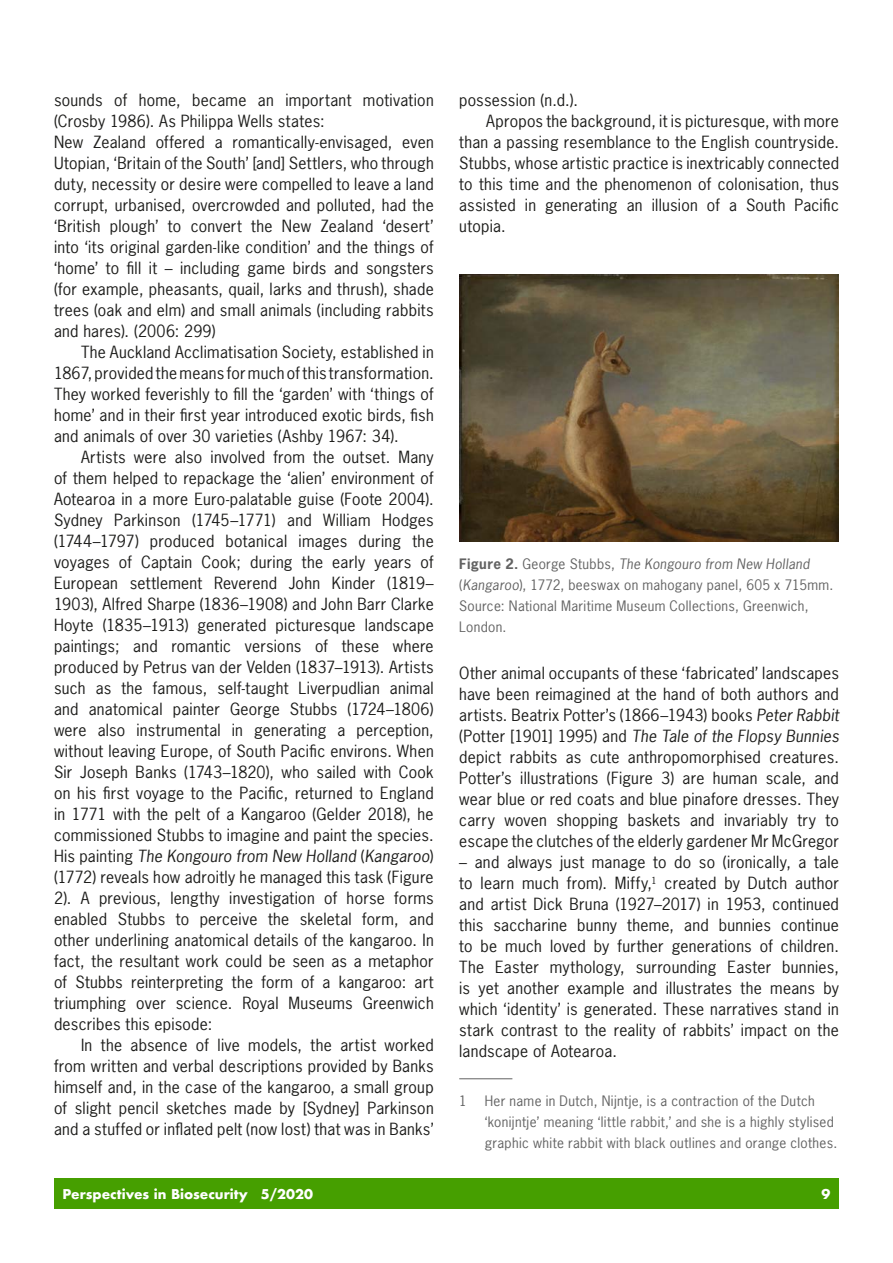
<style>
.page{position:relative;width:893px;height:1263px;background:#fff}
.page>*{position:absolute;margin:0;border:0;box-sizing:border-box;transform-origin:0 0}
.biosecurity_body_tex{font:15.75px/21px "News Gothic";letter-spacing:.015em;color:#1d1d1b;text-align:justify}
.body_first_paragraph{font:15.75px/21px "News Gothic";letter-spacing:.02em;color:#1d1d1b;text-align:justify}
.biosecurity_figure_t{font:13.5px/21px "News Gothic";letter-spacing:.025em;color:#626262}
.t1{font:700 13.2px "Futura";color:#fff}
.s1{font-style:italic}
.s2{font-weight:700}
</style>
<div class="page">
<div style="left:54px;top:1178px;width:716px;height:31px;background:#469f00"></div>
<div style="left:762px;top:1178px;width:77px;height:31px;background:#469f00"></div>
<hr style="left:459px;top:1078px;width:53px;height:1px;background:#626262">
<img style="left:459px;top:274px;width:380px;height:268px">
<p class="body_first_paragraph" style="left:54px;top:89px;width:381px">sounds of home, became an important motivation (Crosby 1986). As Philippa Wells states:</p>
<p class="body_first_paragraph" style="left:54px;top:131px;width:381px">New Zealand offered a romantically-envisaged, even Utopian, ‘Britain of the South’ [and] Settlers, who through duty, necessity or desire were compelled to leave a land corrupt, urbanised, overcrowded and polluted, had the ‘British plough’ to convert the New Zealand ‘desert’ into ‘its original garden-like condition’ and the things of ‘home’ to fill it – including game birds and songsters (for example, pheasants, quail, larks and thrush), shade trees (oak and elm) and small animals (including rabbits and hares). (2006: 299)</p>
<p class="biosecurity_body_tex" style="left:54px;top:341px;width:381px;text-indent:27px">The Auckland Acclimatisation Society, established in 1867, provided the means for much of this transformation.<br>They worked feverishly to fill the ‘garden’ with ‘things of home’ and in their first year introduced exotic birds, fish and animals of over 30 varieties (Ashby 1967: 34).</p>
<p class="biosecurity_body_tex" style="left:54px;top:446px;width:381px;text-indent:27px">Artists were also involved from the outset. Many of them helped to repackage the ‘alien’ environment of Aotearoa in a more Euro-palatable guise (Foote 2004).<br>Sydney Parkinson (1745–1771) and William Hodges (1744–1797) produced botanical images during the voyages of Captain Cook; during the early years of European settlement Reverend John Kinder (1819– 1903), Alfred Sharpe (1836–1908) and John Barr Clarke Hoyte (1835–1913) generated picturesque landscape paintings; and romantic versions of these where produced by Petrus van der Velden (1837–1913). Artists such as the famous, self-taught Liverpudlian animal and anatomical painter George Stubbs (1724–1806) were also instrumental in generating a perception, without leaving Europe, of South Pacific environs. When Sir Joseph Banks (1743–1820), who sailed with Cook on his first voyage to the Pacific, returned to England in 1771 with the pelt of a Kangaroo (Gelder 2018), he commissioned Stubbs to imagine and paint the species.<br>His painting <span class="s1">The Kongouro from New Holland</span> (<span class="s1">Kangaroo</span>) (1772) reveals how adroitly he managed this task (Figure 2). A previous, lengthy investigation of horse forms enabled Stubbs to perceive the skeletal form, and other underlining anatomical details of the kangaroo. In fact, the resultant work could be seen as a metaphor of Stubbs reinterpreting the form of a kangaroo: art triumphing over science. Royal Museums Greenwich describes this episode:</p>
<p class="biosecurity_body_tex" style="left:54px;top:1034px;width:381px;text-indent:27px">In the absence of live models, the artist worked from written and verbal descriptions provided by Banks himself and, in the case of the kangaroo, a small group of slight pencil sketches made by [Sydney] Parkinson and a stuffed or inflated pelt (now lost) that was in Banks’</p>
<p class="biosecurity_body_tex" style="left:459px;top:89px;width:120px">possession (n.d.).</p>
<p class="biosecurity_body_tex" style="left:459px;top:110px;width:381px;text-indent:27px">Apropos the background, it is picturesque, with more than a passing resemblance to the English countryside.<br>Stubbs, whose artistic practice is inextricably connected to this time and the phenomenon of colonisation, thus assisted in generating an illusion of a South Pacific utopia.</p>
<p class="biosecurity_figure_t" style="left:459px;top:554px;width:375px"><span class="s2">Figure 2.</span> George Stubbs, <span class="s1">The Kongouro from New Holland </span>(<span class="s1">Kangaroo</span>), 1772, beeswax on mahogany panel, 605 x 715mm.<br>Source: National Maritime Museum Collections, Greenwich, London.</p>
<p class="body_first_paragraph" style="left:459px;top:662px;width:381px">Other animal occupants of these ‘fabricated’ landscapes have been reimagined at the hand of both authors and artists. Beatrix Potter’s (1866–1943) books <span class="s1">Peter Rabbit </span>(Potter [1901] 1995) and <span class="s1">The Tale of the Flopsy Bunnies </span>depict rabbits as cute anthropomorphised creatures.<br>Potter’s illustrations (Figure 3) are human scale, and wear blue or red coats and blue pinafore dresses. They carry woven shopping baskets and invariably try to escape the clutches of the elderly gardener Mr McGregor</p>
<p class="body_first_paragraph" style="left:459px;top:851px;width:381px">– and always just manage to do so (ironically, a tale to learn much from). Miffy,<sup>1</sup> created by Dutch author and artist Dick Bruna (1927–2017) in 1953, continued this saccharine bunny theme, and bunnies continue to be much loved by further generations of children.<br>The Easter mythology, surrounding Easter bunnies, is yet another example and illustrates the means by which ‘identity’ is generated. These narratives stand in stark contrast to the reality of rabbits’ impact on the landscape of Aotearoa.</p>
<p class="biosecurity_figure_t" style="left:459px;top:1090px;width:9px">1</p>
<p class="biosecurity_figure_t" style="left:485px;top:1090px;width:354px">Her name in Dutch, Nijntje, is a contraction of the Dutch ‘konijntje’ meaning ‘little rabbit,’ and she is a highly stylised graphic white rabbit with black outlines and orange clothes.</p>
<p class="t1" style="left:63px;top:1184px;width:252px">Perspectives in Biosecurity 5/2020</p>
<p class="t1" style="left:821px;top:1184px;width:10px">9</p>
</div>
